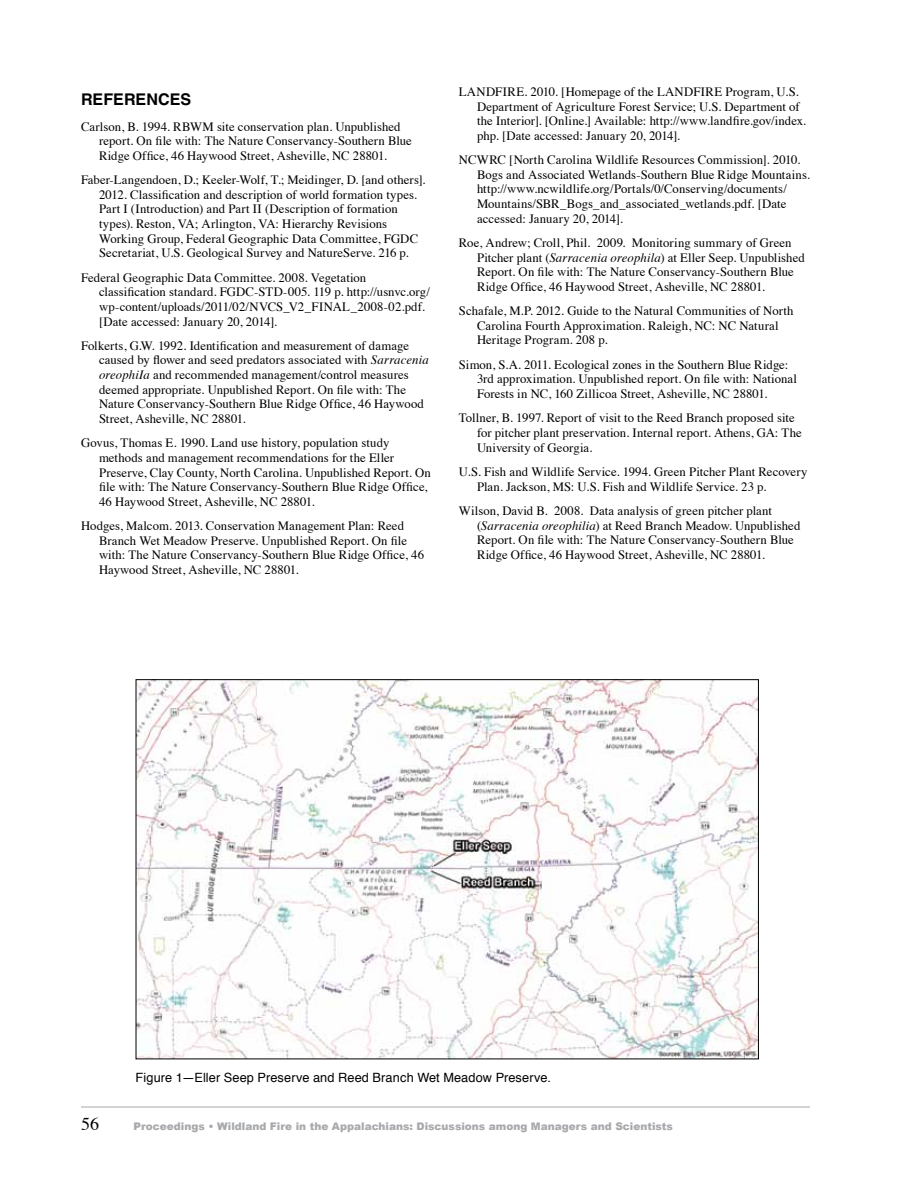
<style>
.page{position:relative;width:918px;height:1188px;background:#fff}
.page>*{position:absolute;margin:0;border:0;box-sizing:border-box;transform-origin:0 0}
.t1{font:18px "Times";color:#000}
.t2{font:700 16.2px "Helvetica LT Std";color:#000}
.t3{font:12.75px/14.5px "Times";letter-spacing:.005em;color:#000}
.t4{font:12.75px "Helvetica";letter-spacing:.01em;color:#000}
.t5{font:900 10.5px "Arial";color:#a7a9ac}
.s1{font-style:italic}
</style>
<div class="page">
<hr style="left:81px;top:1107px;width:729px;height:1px;background:#a7a9ac">
<img style="left:138px;top:681px;width:619px;height:376px">
<p class="t2" style="left:81px;top:90px;width:112px">REFERENCES</p>
<p class="t3" style="left:99px;top:118px;width:314px;text-indent:-18px">Carlson, B. 1994. RBWM site conservation plan. Unpublished report. On file with: The Nature Conservancy-Southern Blue<br>Ridge Office, 46 Haywood Street, Asheville, NC 28801.</p>
<p class="t3" style="left:99px;top:172px;width:328px;text-indent:-18px">Faber-Langendoen, D.; Keeler-Wolf, T.; Meidinger, D. [and others].<br>2012. Classification and description of world formation types.<br>Part I (Introduction) and Part II (Description of formation types). Reston, VA; Arlington, VA: Hierarchy Revisions Working Group, Federal Geographic Data Committee, FGDC Secretariat, U.S. Geological Survey and NatureServe. 216 p.</p>
<p class="t3" style="left:99px;top:269px;width:332px;text-indent:-18px">Federal Geographic Data Committee. 2008. Vegetation classification standard. FGDC-STD-005. 119 p. http://usnvc.org/ wp-content/uploads/2011/02/NVCS_V2_FINAL_2008-02.pdf. [Date accessed: January 20, 2014].</p>
<p class="t3" style="left:99px;top:337px;width:331px;text-indent:-18px">Folkerts, G.W. 1992. Identification and measurement of damage caused by flower and seed predators associated with <span class="s1">Sarracenia oreophiIa</span> and recommended management/control measures deemed appropriate. Unpublished Report. On file with: The Nature Conservancy-Southern Blue Ridge Office, 46 Haywood Street, Asheville, NC 28801.</p>
<p class="t3" style="left:99px;top:435px;width:333px;text-indent:-18px">Govus, Thomas E. 1990. Land use history, population study methods and management recommendations for the Eller Preserve, Clay County, North Carolina. Unpublished Report. On file with: The Nature Conservancy-Southern Blue Ridge Office, 46 Haywood Street, Asheville, NC 28801.</p>
<p class="t3" style="left:99px;top:518px;width:327px;text-indent:-18px">Hodges, Malcom. 2013. Conservation Management Plan: Reed Branch Wet Meadow Preserve. Unpublished Report. On file with: The Nature Conservancy-Southern Blue Ridge Office, 46<br>Haywood Street, Asheville, NC 28801.</p>
<p class="t3" style="left:477px;top:83px;width:331px;text-indent:-18px">LANDFIRE. 2010. [Homepage of the LANDFIRE Program, U.S.<br>Department of Agriculture Forest Service; U.S. Department of the Interior]. [Online.] Available: http://www.landfire.gov/index. php. [Date accessed: January 20, 2014].</p>
<p class="t3" style="left:477px;top:151px;width:334px;text-indent:-18px">NCWRC [North Carolina Wildlife Resources Commission]. 2010.<br>Bogs and Associated Wetlands-Southern Blue Ridge Mountains. http://www.ncwildlife.org/Portals/0/Conserving/documents/ Mountains/SBR_Bogs_and_associated_wetlands.pdf. [Date accessed: January 20, 2014].</p>
<p class="t3" style="left:477px;top:234px;width:329px;text-indent:-18px">Roe, Andrew; Croll, Phil. 2009. Monitoring summary of Green Pitcher plant (<span class="s1">Sarracenia oreophila</span>) at Eller Seep. Unpublished Report. On file with: The Nature Conservancy-Southern Blue Ridge Office, 46 Haywood Street, Asheville, NC 28801.</p>
<p class="t3" style="left:477px;top:303px;width:318px;text-indent:-18px">Schafale, M.P. 2012. Guide to the Natural Communities of North<br>Carolina Fourth Approximation. Raleigh, NC: NC Natural<br>Heritage Program. 208 p.</p>
<p class="t3" style="left:477px;top:356px;width:322px;text-indent:-18px">Simon, S.A. 2011. Ecological zones in the Southern Blue Ridge:<br>3rd approximation. Unpublished report. On file with: National<br>Forests in NC, 160 Zillicoa Street, Asheville, NC 28801.</p>
<p class="t3" style="left:477px;top:410px;width:326px;text-indent:-18px">Tollner, B. 1997. Report of visit to the Reed Branch proposed site for pitcher plant preservation. Internal report. Athens, GA: The<br>University of Georgia.</p>
<p class="t3" style="left:477px;top:463px;width:332px;text-indent:-18px">U.S. Fish and Wildlife Service. 1994. Green Pitcher Plant Recovery<br>Plan. Jackson, MS: U.S. Fish and Wildlife Service. 23 p.</p>
<p class="t3" style="left:477px;top:502px;width:325px;text-indent:-18px">Wilson, David B. 2008. Data analysis of green pitcher plant (<span class="s1">Sarracenia oreophilia</span>) at Reed Branch Meadow. Unpublished Report. On file with: The Nature Conservancy-Southern Blue Ridge Office, 46 Haywood Street, Asheville, NC 28801.</p>
<p class="t4" style="left:136px;top:1068px;width:417px">Figure 1—Eller Seep Preserve and Reed Branch Wet Meadow Preserve.</p>
<h1 class="t1" style="left:81px;top:1108px;width:19px">56</h1>
<p class="t5" style="left:134px;top:1119px;width:541px">Proceedings • Wildland Fire in the Appalachians: Discussions among Managers and Scientists</p>
</div>
